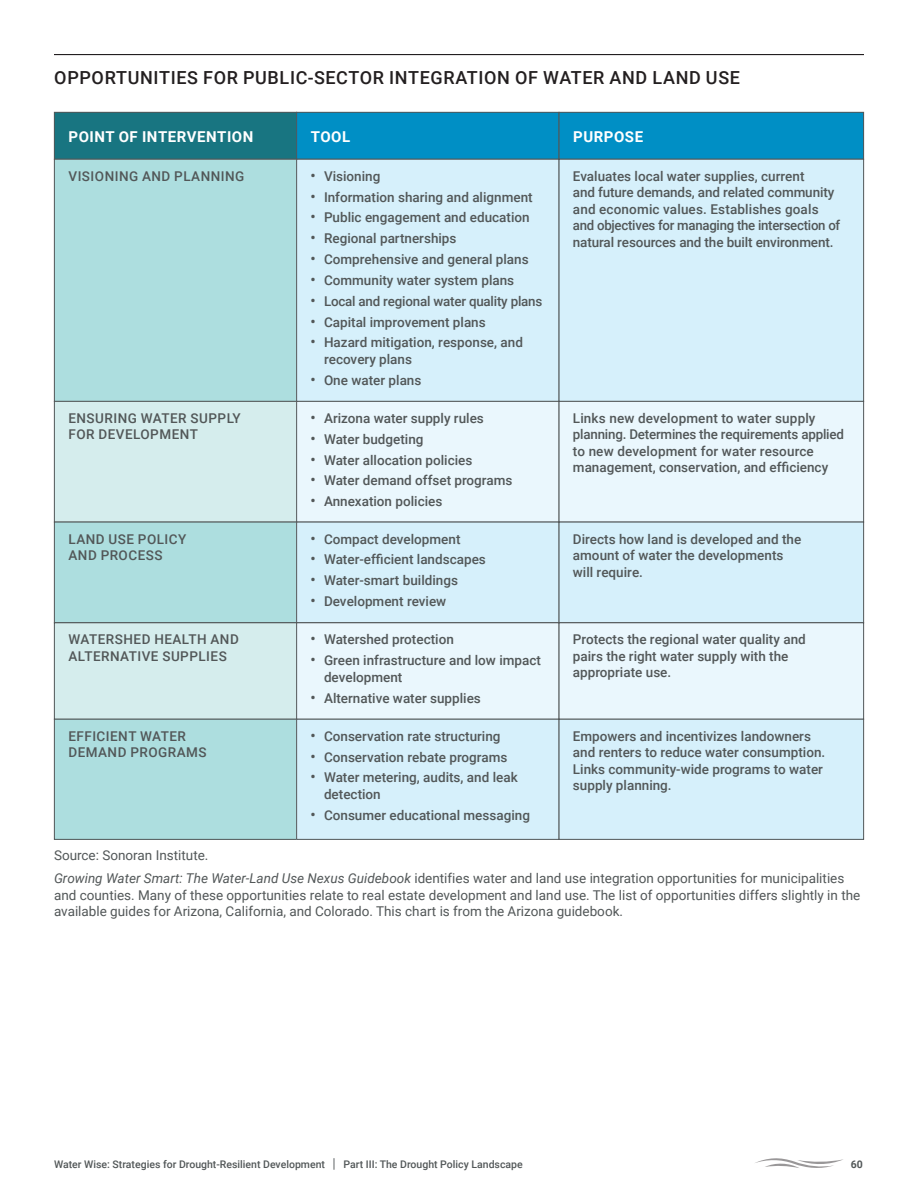
<style>
.page{position:relative;width:918px;height:1188px;background:#fff}
.page>*{position:absolute;margin:0;border:0;box-sizing:border-box;transform-origin:0 0}
.t1{font:500 18px "Roboto";letter-spacing:.035em;color:#231f20}
.t2{font:700 15px "Roboto";letter-spacing:.035em;color:#fff}
.t3{font:500 13.5px/16.5px "Roboto";color:#525758}
.t4{font:13.5px/16.5px "Roboto";color:#525758}
.t5{font:500 13.5px/16.5px "Roboto";letter-spacing:.035em;color:#525758}
.t6{font:500 10.5px "Roboto";color:#525758}
.t7{font:700 10.5px "Roboto";color:#525758}
.s1{font-size:15px}
.s2{font-style:italic}
.s3{font-size:13.65px}
</style>
<div class="page">
<hr style="left:54px;top:54px;width:810px;height:1px;background:#231f20">
<div style="left:54px;top:112px;width:243px;height:47px;background:#187581"></div>
<div style="left:54px;top:112px;width:243px;height:48px;border:1px solid #525758"></div>
<div style="left:54px;top:159px;width:243px;height:242px;background:#addedf"></div>
<div style="left:54px;top:159px;width:243px;height:243px;border:1px solid #525758"></div>
<div style="left:54px;top:401px;width:243px;height:121px;background:#d5eded"></div>
<div style="left:54px;top:401px;width:243px;height:121px;border:1px solid #525758"></div>
<div style="left:54px;top:522px;width:243px;height:101px;background:#addedf"></div>
<div style="left:54px;top:522px;width:243px;height:101px;border:1px solid #525758"></div>
<div style="left:54px;top:623px;width:243px;height:96px;background:#d5eded"></div>
<div style="left:54px;top:622px;width:243px;height:98px;border:1px solid #525758"></div>
<div style="left:54px;top:719px;width:243px;height:120px;background:#addedf"></div>
<div style="left:54px;top:719px;width:243px;height:121px;border:1px solid #525758"></div>
<div style="left:297px;top:112px;width:262px;height:47px;background:#008fc5"></div>
<div style="left:296px;top:112px;width:263px;height:48px;border:1px solid #525758"></div>
<div style="left:559px;top:112px;width:305px;height:47px;background:#008fc5"></div>
<div style="left:559px;top:112px;width:305px;height:48px;border:1px solid #525758"></div>
<div style="left:297px;top:159px;width:262px;height:242px;background:#d6f0fb"></div>
<div style="left:296px;top:159px;width:263px;height:243px;border:1px solid #525758"></div>
<div style="left:297px;top:401px;width:262px;height:121px;background:#eaf7fd"></div>
<div style="left:296px;top:401px;width:263px;height:121px;border:1px solid #525758"></div>
<div style="left:297px;top:522px;width:262px;height:101px;background:#d6f0fb"></div>
<div style="left:296px;top:522px;width:263px;height:101px;border:1px solid #525758"></div>
<div style="left:297px;top:623px;width:262px;height:96px;background:#eaf7fd"></div>
<div style="left:296px;top:622px;width:263px;height:98px;border:1px solid #525758"></div>
<div style="left:297px;top:719px;width:262px;height:120px;background:#d6f0fb"></div>
<div style="left:296px;top:719px;width:263px;height:121px;border:1px solid #525758"></div>
<div style="left:559px;top:159px;width:305px;height:242px;background:#d6f0fb"></div>
<div style="left:559px;top:159px;width:305px;height:243px;border:1px solid #525758"></div>
<div style="left:559px;top:401px;width:305px;height:121px;background:#eaf7fd"></div>
<div style="left:559px;top:401px;width:305px;height:121px;border:1px solid #525758"></div>
<div style="left:559px;top:522px;width:305px;height:101px;background:#d6f0fb"></div>
<div style="left:559px;top:623px;width:305px;height:96px;background:#eaf7fd"></div>
<div style="left:559px;top:622px;width:305px;height:98px;border:1px solid #525758"></div>
<div style="left:559px;top:719px;width:305px;height:120px;background:#d6f0fb"></div>
<div style="left:559px;top:719px;width:305px;height:121px;border:1px solid #525758"></div>
<svg style="left:755px;top:1158px;width:88px;height:10px"></svg>
<p class="t1" style="left:54px;top:65px;width:687px">OPPORTUNITIES FOR PUBLIC-SECTOR INTEGRATION OF WATER AND LAND USE</p>
<p class="t2" style="left:69px;top:126px;width:186px">POINT OF INTERVENTION</p>
<p class="t5" style="left:68px;top:167px;width:177px">VISIONING AND PLANNING</p>
<p class="t5" style="left:68px;top:409px;width:174px">ENSURING WATER SUPPLY<br>FOR DEVELOPMENT</p>
<p class="t5" style="left:68px;top:530px;width:119px">LAND USE POLICY</p>
<p class="t5" style="left:68px;top:547px;width:96px">AND PROCESS</p>
<p class="t5" style="left:68px;top:631px;width:172px">WATERSHED HEALTH AND</p>
<p class="t5" style="left:68px;top:647px;width:160px">ALTERNATIVE SUPPLIES</p>
<p class="t5" style="left:68px;top:727px;width:119px">EFFICIENT WATER</p>
<p class="t5" style="left:68px;top:744px;width:140px">DEMAND PROGRAMS</p>
<p class="t2" style="left:311px;top:126px;width:41px">TOOL</p>
<p class="t2" style="left:573px;top:126px;width:71px">PURPOSE</p>
<p class="t3" style="left:311px;top:167px;width:71px"><span class="s1">•</span> Visioning</p>
<p class="t3" style="left:311px;top:188px;width:224px"><span class="s1">•</span> Information sharing and alignment</p>
<p class="t3" style="left:311px;top:209px;width:221px"><span class="s1">•</span> Public engagement and education</p>
<p class="t3" style="left:311px;top:230px;width:148px"><span class="s1">•</span> Regional partnerships</p>
<p class="t3" style="left:311px;top:251px;width:220px"><span class="s1">•</span> Comprehensive and general plans</p>
<p class="t3" style="left:311px;top:271px;width:205px"><span class="s1">•</span> Community water system plans</p>
<p class="t3" style="left:311px;top:292px;width:233px"><span class="s1">•</span> Local and regional water quality plans</p>
<p class="t3" style="left:311px;top:313px;width:177px"><span class="s1">•</span> Capital improvement plans</p>
<p class="t3" style="left:324px;top:334px;width:200px;text-indent:-14px"><span class="s1">•</span> Hazard mitigation, response, and recovery plans</p>
<p class="t3" style="left:311px;top:371px;width:112px"><span class="s1">•</span> One water plans</p>
<p class="t3" style="left:311px;top:409px;width:175px"><span class="s1">•</span> Arizona water supply rules</p>
<p class="t3" style="left:311px;top:430px;width:115px"><span class="s1">•</span> Water budgeting</p>
<p class="t3" style="left:311px;top:451px;width:163px"><span class="s1">•</span> Water allocation policies</p>
<p class="t3" style="left:311px;top:472px;width:204px"><span class="s1">•</span> Water demand offset programs</p>
<p class="t3" style="left:311px;top:493px;width:133px"><span class="s1">•</span> Annexation policies</p>
<p class="t3" style="left:311px;top:530px;width:151px"><span class="s1">•</span> Compact development</p>
<p class="t3" style="left:311px;top:551px;width:177px"><span class="s1">•</span> Water-efficient landscapes</p>
<p class="t3" style="left:311px;top:572px;width:149px"><span class="s1">•</span> Water-smart buildings</p>
<p class="t3" style="left:311px;top:593px;width:137px"><span class="s1">•</span> Development review</p>
<p class="t3" style="left:311px;top:631px;width:145px"><span class="s1">•</span> Watershed protection</p>
<p class="t3" style="left:324px;top:652px;width:218px;text-indent:-14px"><span class="s1">•</span> Green infrastructure and low impact development</p>
<p class="t3" style="left:311px;top:689px;width:172px"><span class="s1">•</span> Alternative water supplies</p>
<p class="t3" style="left:311px;top:727px;width:192px"><span class="s1">•</span> Conservation rate structuring</p>
<p class="t3" style="left:311px;top:748px;width:198px"><span class="s1">•</span> Conservation rebate programs</p>
<p class="t3" style="left:324px;top:769px;width:195px;text-indent:-14px"><span class="s1">•</span> Water metering, audits, and leak detection</p>
<p class="t3" style="left:311px;top:806px;width:221px"><span class="s1">•</span> Consumer educational messaging</p>
<p class="t3" style="left:573px;top:167px;width:269px">Evaluates local water supplies, current<br>and future demands, and related community and economic values. Establishes goals and objectives for managing the intersection of natural resources and the built environment.</p>
<p class="t3" style="left:573px;top:409px;width:273px">Links new development to water supply planning. Determines the requirements applied to new development for water resource management, conservation, and efficiency</p>
<p class="t3" style="left:573px;top:530px;width:230px">Directs how land is developed and the amount of water the developments will require.</p>
<p class="t3" style="left:573px;top:631px;width:234px">Protects the regional water quality and pairs the right water supply with the appropriate use.</p>
<p class="t3" style="left:573px;top:727px;width:254px">Empowers and incentivizes landowners and renters to reduce water consumption.<br>Links community-wide programs to water supply planning.</p>
<p class="t4" style="left:54px;top:846px;width:156px">Source: Sonoran Institute.</p>
<p class="t4" style="left:54px;top:870px;width:808px"><span class="s2">Growing Water Smart: The Water-Land Use Nexus Guidebook</span> identifies water and land use integration opportunities for municipalities and counties. Many of these opportunities relate to real estate development and land use. The list of opportunities differs slightly in the available guides for Arizona, California, and Colorado. This chart is from the Arizona guidebook.</p>
<p class="t6" style="left:54px;top:1156px;width:470px">Water Wise: Strategies for Drought-Resilient Development <span class="s3">|</span> Part III: The Drought Policy Landscape</p>
<p class="t7" style="left:851px;top:1156px;width:14px">60</p>
</div>
